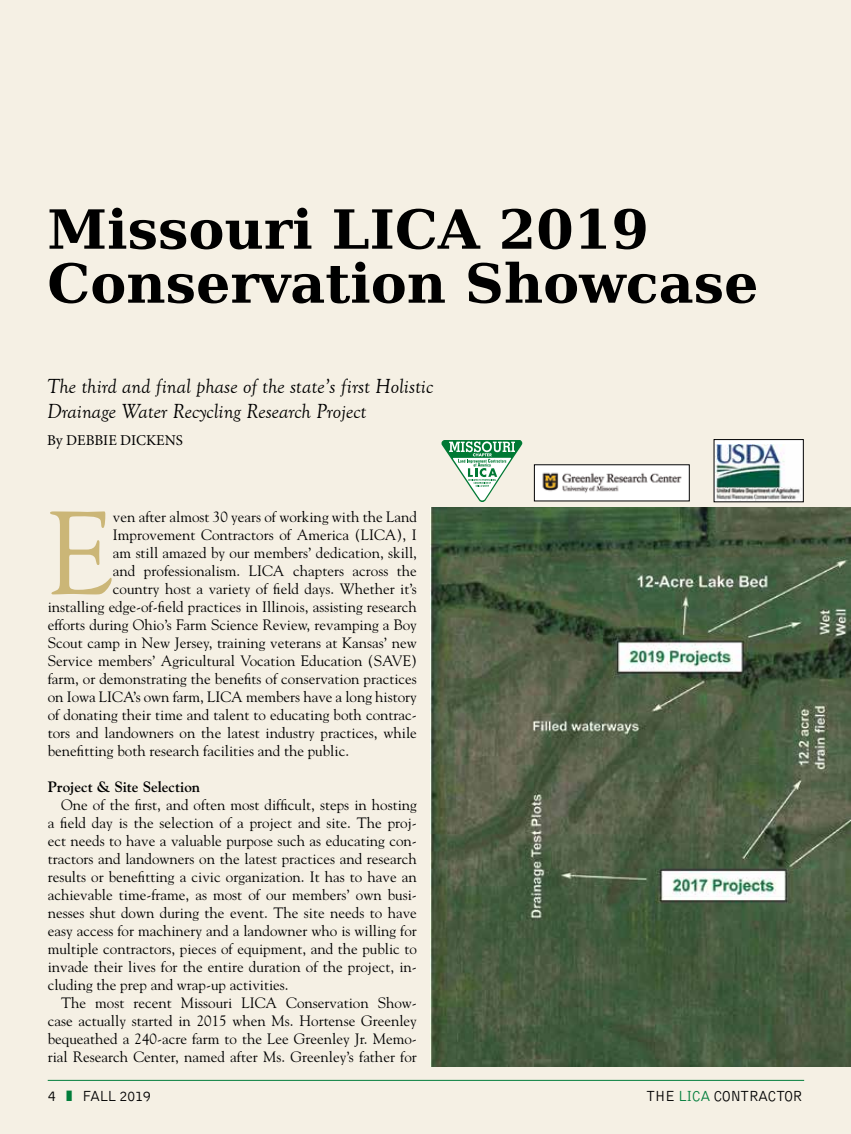
<style>
.page{position:relative;width:851px;height:1134px;background:#fff}
.page>*{position:absolute;margin:0;border:0;box-sizing:border-box;transform-origin:0 0}
.t1{font:117.3px "Goudy";color:#cbb677}
.t2{font:700 54px/54px "Cheap Pro Fonts Serif Pro";color:#000}
.t3{font:italic 21px/25.2px "Goudy Old Style T";color:#000}
.t4{font:15px/18px "Goudy";color:#000;text-align:justify}
.t5{font:300 15px "Bell Gothic";letter-spacing:-.04em;color:#000}
.t6{font:700 15px "Goudy";color:#000}
.t7{font:15px "Minion Pro";color:#000}
.s1{color:#007d3a}
</style>
<div class="page">
<div style="left:0;top:0;width:850px;height:1134px;background:#f5f0e4"></div>
<hr style="left:48px;top:1080px;width:756px;height:1px;background:#007d3a">
<img style="left:430px;top:508px;width:420px;height:558px">
<svg style="left:441px;top:440px;width:81px;height:62px"></svg>
<img style="left:536px;top:466px;width:151px;height:33px">
<div style="left:714px;top:440px;width:89px;height:62px;background:#fff"></div>
<img style="left:715px;top:444px;width:86px;height:56px">
<div style="left:713px;top:439px;width:90px;height:63px;border:1px solid #000"></div>
<h2 class="t2" style="left:47px;top:203px;width:712px">Missouri LICA 2019<br>Conservation Showcase</h2>
<h3 class="t3" style="left:47px;top:374px;width:387px">The third and final phase of the state’s first Holistic<br>Drainage Water Recycling Research Project</h3>
<p class="t7" style="left:47px;top:431px;width:137px">By DEBBIE DICKENS</p>
<h1 class="t1" style="left:48px;top:481px;width:67px">E</h1>
<p class="t4" style="left:113px;top:507px;width:305px">ven after almost 30 years of working with the Land</p>
<p class="t4" style="left:113px;top:525px;width:305px">Improvement Contractors of America (LICA), I</p>
<p class="t4" style="left:113px;top:543px;width:305px">am still amazed by our members’ dedication, skill,</p>
<p class="t4" style="left:113px;top:561px;width:305px">and professionalism. LICA chapters across the</p>
<p class="t4" style="left:113px;top:579px;width:305px">country host a variety of field days. Whether it’s</p>
<p class="t4" style="left:48px;top:597px;width:371px">installing edge-of-field practices in Illinois, assisting research</p>
<p class="t4" style="left:48px;top:615px;width:371px">efforts during Ohio’s Farm Science Review, revamping a Boy</p>
<p class="t4" style="left:48px;top:633px;width:370px">Scout camp in New Jersey, training veterans at Kansas’ new</p>
<p class="t4" style="left:48px;top:651px;width:370px">Service members’ Agricultural Vocation Education (SAVE)</p>
<p class="t4" style="left:48px;top:669px;width:370px">farm, or demonstrating the benefits of conservation practices</p>
<p class="t4" style="left:48px;top:687px;width:370px">on Iowa LICA’s own farm, LICA members have a long history</p>
<p class="t4" style="left:48px;top:705px;width:370px">of donating their time and talent to educating both contrac-</p>
<p class="t4" style="left:48px;top:723px;width:371px">tors and landowners on the latest industry practices, while</p>
<p class="t4" style="left:48px;top:741px;width:303px">benefitting both research facilities and the public.</p>
<p class="t6" style="left:48px;top:778px;width:154px">Project &amp; Site Selection</p>
<p class="t4" style="left:48px;top:795px;width:371px;text-indent:14px">One of the first, and often most difficult, steps in hosting a field day is the selection of a project and site. The proj&shy;ect needs to have a valuable purpose such as educating con&shy;tractors and landowners on the latest practices and research results or benefitting a civic organization. It has to have an achievable time-frame, as most of our members’ own busi&shy;nesses shut down during the event. The site needs to have easy access for machinery and a landowner who is willing for multiple contractors, pieces of equipment, and the public to invade their lives for the entire duration of the project, in&shy;cluding the prep and wrap-up activities.</p>
<p class="t4" style="left:48px;top:993px;width:371px;text-indent:14px">The most recent Missouri LICA Conservation Show&shy;case actually started in 2015 when Ms. Hortense Greenley bequeathed a 240-acre farm to the Lee Greenley Jr. Memo&shy;rial Research Center, named after Ms. Greenley’s father for</p>
<p class="t5" style="left:48px;top:1088px;width:10px">4</p>
<p class="t5" style="left:82px;top:1088px;width:70px">FALL 2019</p>
<p class="t5" style="left:646px;top:1088px;width:158px">THE <span class="s1">LICA</span> CONTRACTOR</p>
</div>
